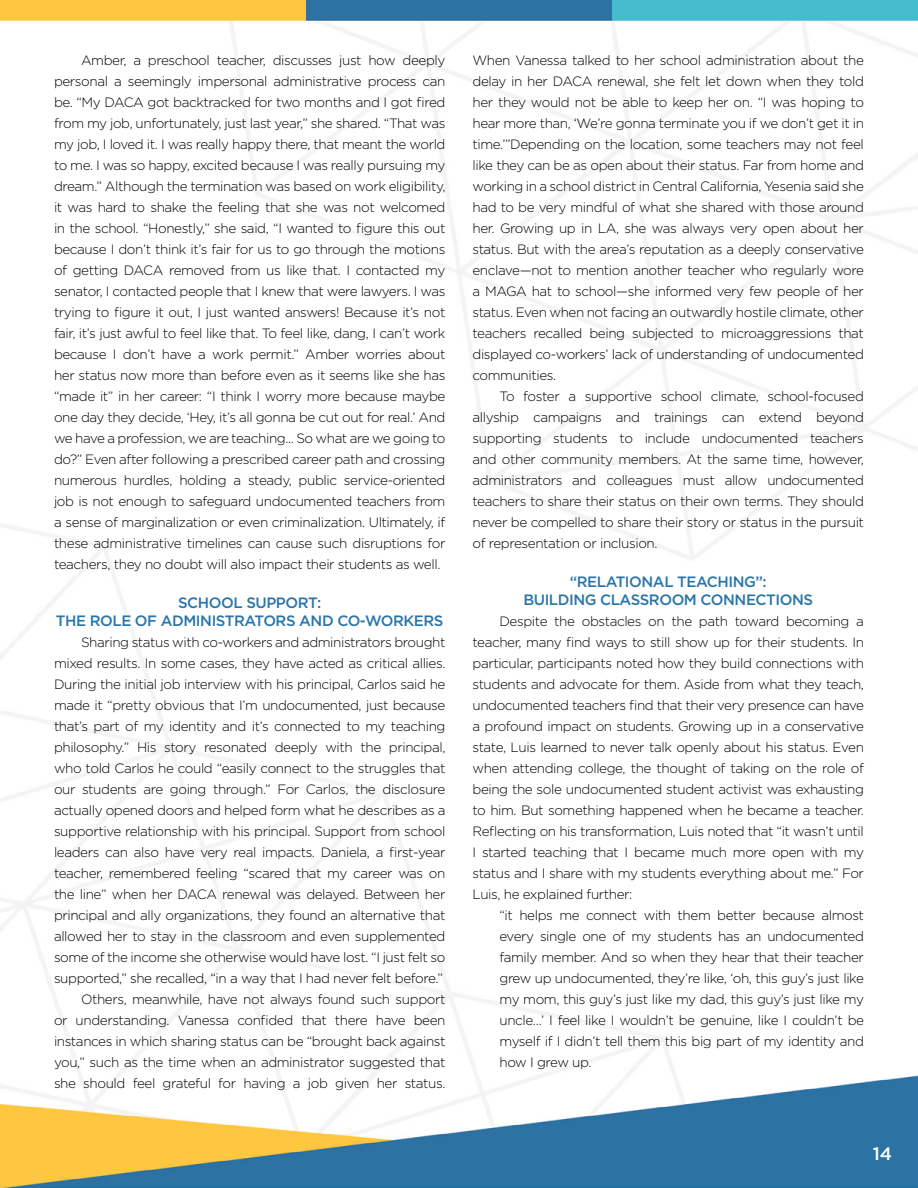
<style>
.page{position:relative;width:918px;height:1188px;background:#fff}
.page>*{position:absolute;margin:0;border:0;box-sizing:border-box;transform-origin:0 0}
.t1{font:500 18px "Gotham";color:#fff}
.Body_Subheadlines{font:500 15px/18px "Gotham";letter-spacing:-.03em;color:#2975a8;text-align:center}
.Body{font:300 13.5px/21px "Gotham";letter-spacing:-.03em;color:#000;text-align:justify}
</style>
<div class="page">
<img style="left:0;top:0;width:918px;height:1188px">
<p class="Body" style="left:54px;top:49px;width:393px;text-indent:27px">Amber, a preschool teacher, discusses just how deeply personal a seemingly impersonal administrative process can be. “My DACA got backtracked for two months and I got fired from my job, unfortunately, just last year,” she shared. “That was my job, I loved it. I was really happy there, that meant the world to me. I was so happy, excited because I was really pursuing my dream.” Although the termination was based on work eligibility, it was hard to shake the feeling that she was not welcomed in the school. “Honestly,” she said, “I wanted to figure this out because I don’t think it’s fair for us to go through the motions of getting DACA removed from us like that. I contacted my senator, I contacted people that I knew that were lawyers. I was trying to figure it out, I just wanted answers! Because it’s not fair, it’s just awful to feel like that. To feel like, dang, I can’t work because I don’t have a work permit.” Amber worries about her status now more than before even as it seems like she has “made it” in her career: “I think I worry more because maybe one day they decide, ‘Hey, it’s all gonna be cut out for real.’ And we have a profession, we are teaching... So what are we going to do?” Even after following a prescribed career path and crossing numerous hurdles, holding a steady, public service-oriented job is not enough to safeguard undocumented teachers from a sense of marginalization or even criminalization. Ultimately, if these administrative timelines can cause such disruptions for teachers, they no doubt will also impact their students as well.</p>
<p class="Body_Subheadlines" style="left:56px;top:593px;width:389px">SCHOOL SUPPORT:<br>THE ROLE OF ADMINISTRATORS AND CO-WORKERS</p>
<p class="Body" style="left:54px;top:631px;width:393px;text-indent:27px">Sharing status with co-workers and administrators brought mixed results. In some cases, they have acted as critical allies.<br>During the initial job interview with his principal, Carlos said he made it “pretty obvious that I’m undocumented, just because that’s part of my identity and it’s connected to my teaching philosophy.” His story resonated deeply with the principal, who told Carlos he could “easily connect to the struggles that our students are going through.” For Carlos, the disclosure actually opened doors and helped form what he describes as a supportive relationship with his principal. Support from school leaders can also have very real impacts. Daniela, a first-year teacher, remembered feeling “scared that my career was on the line” when her DACA renewal was delayed. Between her principal and ally organizations, they found an alternative that allowed her to stay in the classroom and even supplemented some of the income she otherwise would have lost. “I just felt so supported,” she recalled, “in a way that I had never felt before.”</p>
<p class="Body" style="left:54px;top:988px;width:393px;text-indent:27px">Others, meanwhile, have not always found such support or understanding. Vanessa confided that there have been instances in which sharing status can be “brought back against you,” such as the time when an administrator suggested that she should feel grateful for having a job given her status.</p>
<p class="Body" style="left:472px;top:49px;width:393px">When Vanessa talked to her school administration about the delay in her DACA renewal, she felt let down when they told her they would not be able to keep her on. “I was hoping to hear more than, ‘We’re gonna terminate you if we don’t get it in time.’”Depending on the location, some teachers may not feel like they can be as open about their status. Far from home and working in a school district in Central California, Yesenia said she had to be very mindful of what she shared with those around her. Growing up in LA, she was always very open about her status. But with the area’s reputation as a deeply conservative enclave—not to mention another teacher who regularly wore a MAGA hat to school—she informed very few people of her status. Even when not facing an outwardly hostile climate, other teachers recalled being subjected to microaggressions that displayed co-workers’ lack of understanding of undocumented communities.</p>
<p class="Body" style="left:472px;top:385px;width:393px;text-indent:27px">To foster a supportive school climate, school-focused allyship campaigns and trainings can extend beyond supporting students to include undocumented teachers and other community members. At the same time, however, administrators and colleagues must allow undocumented teachers to share their status on their own terms. They should never be compelled to share their story or status in the pursuit of representation or inclusion.</p>
<p class="Body_Subheadlines" style="left:523px;top:572px;width:291px">“RELATIONAL TEACHING”:<br>BUILDING CLASSROOM CONNECTIONS</p>
<p class="Body" style="left:472px;top:610px;width:393px;text-indent:27px">Despite the obstacles on the path toward becoming a teacher, many find ways to still show up for their students. In particular, participants noted how they build connections with students and advocate for them. Aside from what they teach, undocumented teachers find that their very presence can have a profound impact on students. Growing up in a conservative state, Luis learned to never talk openly about his status. Even when attending college, the thought of taking on the role of being the sole undocumented student activist was exhausting to him. But something happened when he became a teacher.<br>Reflecting on his transformation, Luis noted that “it wasn’t until I started teaching that I became much more open with my status and I share with my students everything about me.” For Luis, he explained further:</p>
<p class="Body" style="left:500px;top:904px;width:366px">“it helps me connect with them better because almost every single one of my students has an undocumented family member. And so when they hear that their teacher grew up undocumented, they’re like, ‘oh, this guy’s just like my mom, this guy’s just like my dad, this guy’s just like my uncle…’ I feel like I wouldn’t be genuine, like I couldn’t be myself if I didn’t tell them this big part of my identity and how I grew up.</p>
<h1 class="t1" style="left:873px;top:1142px;width:21px">14</h1>
</div>
